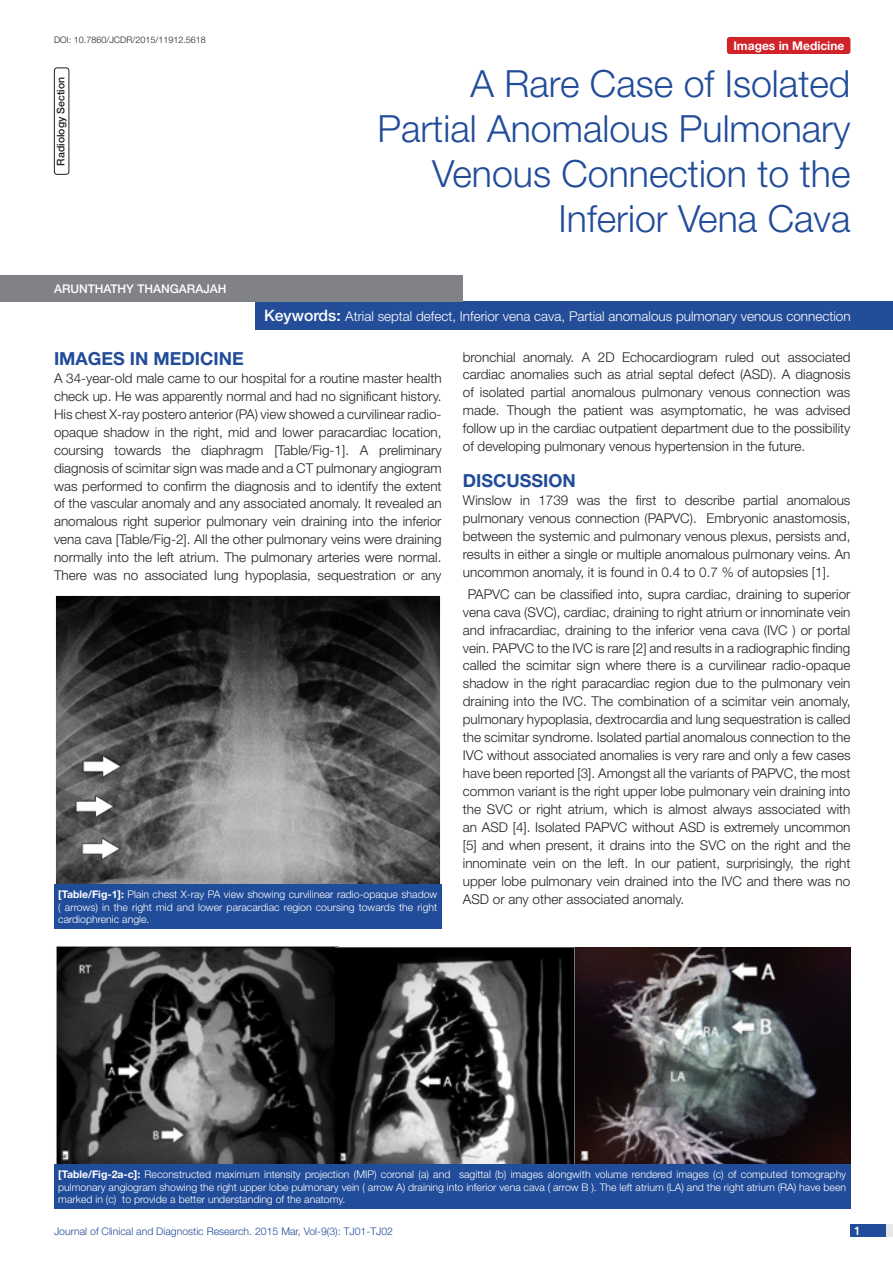
<style>
.page{position:relative;width:893px;height:1263px;background:#fff}
.page>*{position:absolute;margin:0;border:0;box-sizing:border-box;transform-origin:0 0}
.t1{font:300 37.5px/45px "Helvetica Neue";color:#214c99;text-align:right}
.Heading{font:700 18px "Helvetica Neue";color:#214c99}
.Body_text{font:300 13.5px/17.9px "Helvetica Neue";color:#231f20;text-align:justify}
.t2{font:300 13.5px "Helvetica Neue";color:#fff}
.Author{font:500 12px "Helvetica Neue";color:#fff}
.t3{font:700 12px "Helvetica Neue";color:#fff}
.Table_text{font:300 10.5px/12.6px "Helvetica Neue";color:#fff;text-align:justify}
.t4{font:300 10.5px "Helvetica Neue";color:#214c99}
.t5{font:500 10.5px "Helvetica Neue";color:#231f20}
.DOI{font:300 9px "Helvetica Neue";color:#231f20}
.s1{font-weight:500;font-size:15.75px}
.s2{font-weight:700}
</style>
<div class="page">
<div style="left:850px;top:1224px;width:43px;height:13px;background:#e6e7e9"></div>
<div style="left:850px;top:1224px;width:35px;height:13px;background:#214c99"></div>
<div style="left:727px;top:37px;width:123px;height:17px;background:#d1232a;border-radius:3px"></div>
<div style="left:256px;top:301px;width:637px;height:28px;background:#244d99"></div>
<div style="left:0;top:276px;width:463px;height:26px;background:#808285"></div>
<div style="left:54px;top:67px;width:15px;height:108px;border:1px solid #231f20;border-radius:3px"></div>
<img style="left:55px;top:595px;width:386px;height:289px">
<div style="left:54px;top:884px;width:388px;height:45px;background:#214c99"></div>
<img style="left:56px;top:946px;width:284px;height:218px">
<img style="left:335px;top:948px;width:240px;height:216px">
<img style="left:575px;top:948px;width:276px;height:216px">
<div style="left:54px;top:1164px;width:796px;height:45px;background:#214c99"></div>
<p class="DOI" style="left:54px;top:35px;width:153px">DOI: 10.7860/JCDR/2015/11912.5618</p>
<p class="t3" style="left:733px;top:38px;width:113px">Images in Medicine</p>
<p class="t5" style="left:55px;top:165px;width:90px;rotate:-90deg">RADIOLOGY SECTION</p>
<p class="t1" style="left:377px;top:60px;width:475px">A Rare Case of Isolated<br>Partial Anomalous Pulmonary<br>Venous Connection to the<br>Inferior Vena Cava</p>
<p class="Author" style="left:54px;top:282px;width:135px">ARUNTHATHY THANGARA</p>
<p class="Author" style="left:203px;top:282px;width:25px">JAH</p>
<p class="t2" style="left:264px;top:308px;width:588px"><span class="s1">KEYWORDS:</span> Atrial septal defect, Inferior vena cava, Partial anomalous pulmonary venous connection</p>
<p class="Heading" style="left:54px;top:347px;width:191px">IMAGES IN MEDICINE</p>
<p class="Body_text" style="left:54px;top:369px;width:389px">A 34-year-old male came to our hospital for a routine master health check up. He was apparently normal and had no significant history.<br>His chest X-ray postero anterior (PA) view showed a curvilinear radio&shy;opaque shadow in the right, mid and lower paracardiac location, coursing towards the diaphragm [Table/Fig-1]. A preliminary diagnosis of scimitar sign was made and a CT pulmonary angiogram was performed to confirm the diagnosis and to identify the extent of the vascular anomaly and any associated anomaly. It revealed an anomalous right superior pulmonary vein draining into the inferior vena cava [Table/Fig-2]. All the other pulmonary veins were draining normally into the left atrium. The pulmonary arteries were normal.<br>There was no associated lung hypoplasia, sequestration or any</p>
<p class="Table_text" style="left:58px;top:888px;width:381px"><span class="s2">[Table/Fig-1]:</span> Plain chest X-ray PA view showing curvilinear radio-opaque shadow ( arrows) in the right mid and lower paracardiac region coursing towards the right cardiophrenic angle.</p>
<p class="Body_text" style="left:463px;top:347px;width:389px">bronchial anomaly. A 2D Echocardiogram ruled out associated cardiac anomalies such as atrial septal defect (ASD). A diagnosis of isolated partial anomalous pulmonary venous connection was made. Though the patient was asymptomatic, he was advised follow up in the cardiac outpatient department due to the possibility of developing pulmonary venous hypertension in the future.</p>
<p class="Heading" style="left:463px;top:469px;width:112px">Discussion</p>
<p class="Body_text" style="left:463px;top:491px;width:389px">Winslow in 1739 was the first to describe partial anomalous pulmonary venous connection (PAPVC). Embryonic anastomosis, between the systemic and pulmonary venous plexus, persists and, results in either a single or multiple anomalous pulmonary veins. An uncommon anomaly, it is found in 0.4 to 0.7 % of autopsies [1].</p>
<p class="Body_text" style="left:463px;top:585px;width:389px;text-indent:5px">PAPVC can be classified into, supra cardiac, draining to superior vena cava (SVC), cardiac, draining to right atrium or innominate vein and infracardiac, draining to the inferior vena cava (IVC ) or portal vein. PAPVC to the IVC is rare [2] and results in a radiographic finding called the scimitar sign where there is a curvilinear radio-opaque shadow in the right paracardiac region due to the pulmonary vein draining into the IVC. The combination of a scimitar vein anomaly, pulmonary hypoplasia, dextrocardia and lung sequestration is called the scimitar syndrome. Isolated partial anomalous connection to the IVC without associated anomalies is very rare and only a few cases have been reported [3]. Amongst all the variants of PAPVC, the most common variant is the right upper lobe pulmonary vein draining into the SVC or right atrium, which is almost always associated with an ASD [4]. Isolated PAPVC without ASD is extremely uncommon [5] and when present, it drains into the SVC on the right and the innominate vein on the left. In our patient, surprisingly, the right upper lobe pulmonary vein drained into the IVC and there was no ASD or any other associated anomaly.</p>
<p class="Table_text" style="left:58px;top:1168px;width:789px"><span class="s2">[Table/Fig-2a-c]:</span> Reconstructed maximum intensity projection (MIP) coronal (a) and sagittal (b) images alongwith volume rendered images (c) of computed tomography pulmonary angiogram showing the right upper lobe pulmonary vein ( arrow A) draining into inferior vena cava ( arrow B ). The left atrium (LA) and the right atrium (RA) have been marked in (c) to provide a better understanding of the anatomy.</p>
<p class="t4" style="left:54px;top:1225px;width:341px">Journal of Clinical and Diagnostic Research. 2015 Mar, Vol-9(3): TJ01-TJ02</p>
<p class="Author" style="left:854px;top:1223px;width:8px">1</p>
</div>
